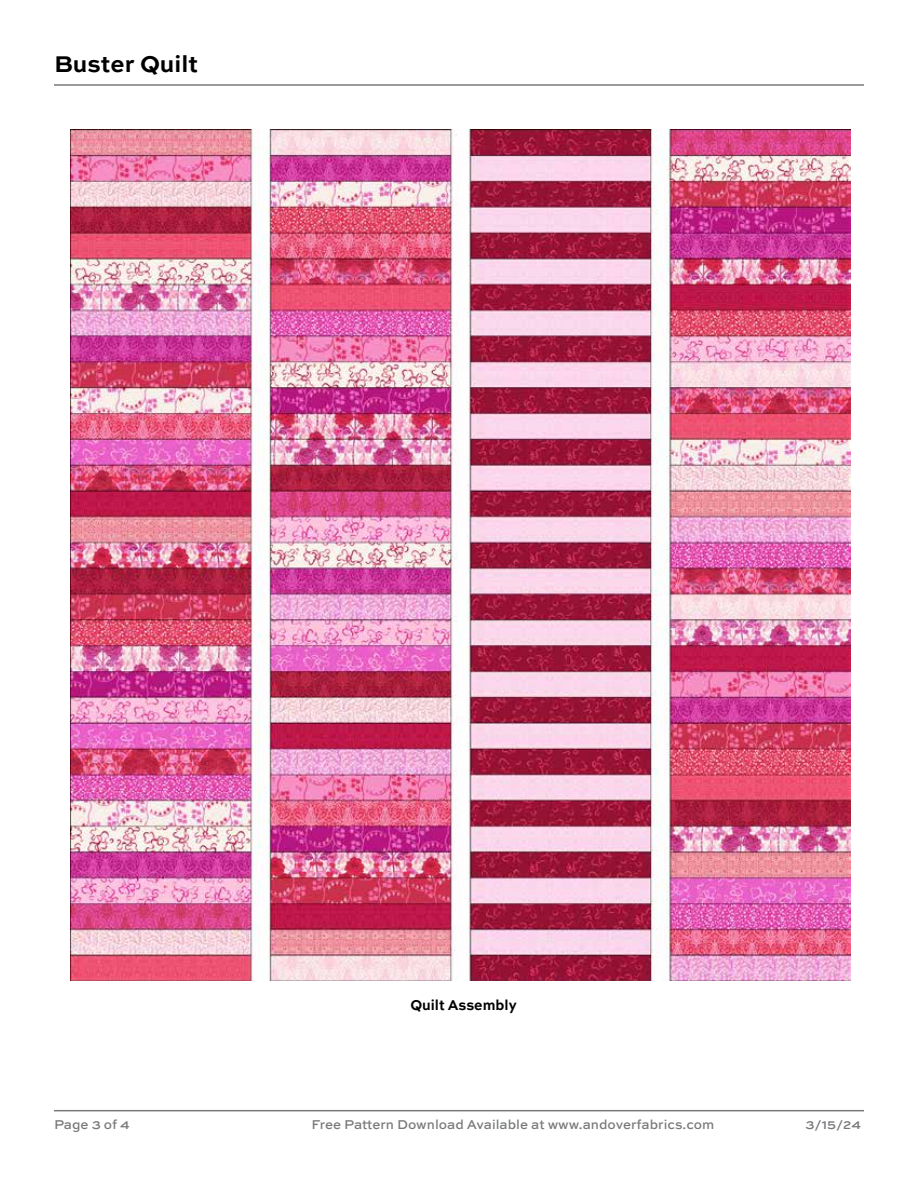
<style>
.page{position:relative;width:918px;height:1188px;background:#fff}
.page>*{position:absolute;margin:0;border:0;box-sizing:border-box;transform-origin:0 0}
.t1{font:700 24px "Sweet Sans Pro";color:#000}
.t2{font:700 15px "Sweet Sans Pro";color:#000;scale:.95 1}
.t3{font:500 13.5px "Sweet Sans Pro";color:#78797b}
.t4{font:500 13.5px "Sweet Sans Pro";color:#77787b}
</style>
<div class="page">
<hr style="left:54px;top:84px;width:810px;height:2px;background:#78797b">
<hr style="left:54px;top:1110px;width:810px;height:1px;background:#78797b">
<img style="left:70px;top:130px;width:780px;height:851px">
<h1 class="t1" style="left:54px;top:46px;width:146px">Buster Quilt</h1>
<p class="t2" style="left:410px;top:993px;width:113px">Quilt Assembly</p>
<p class="t3" style="left:54px;top:1115px;width:77px">Page 3 of 4</p>
<p class="t3" style="left:312px;top:1115px;width:404px">Free Pattern Download Available at www.andoverfabrics.com</p>
<p class="t4" style="left:806px;top:1115px;width:57px">3/15/24</p>
</div>
